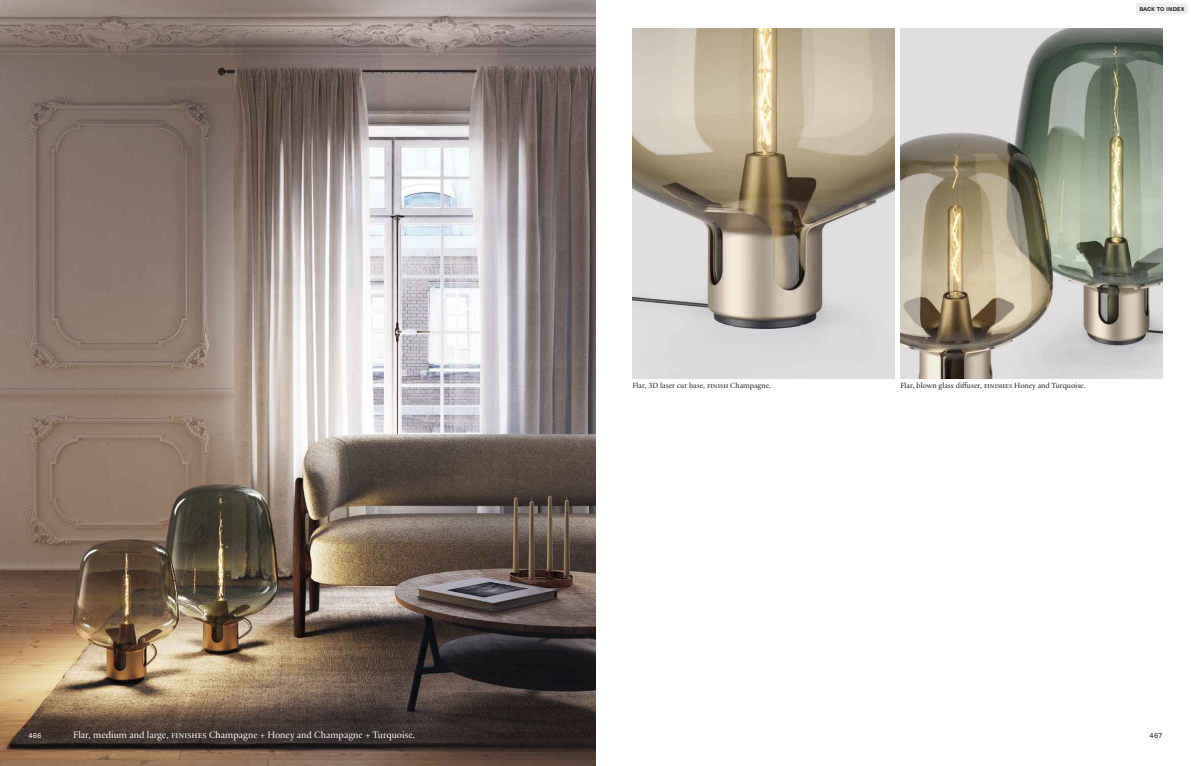
<style>
.page{position:relative;width:1191px;height:766px;background:#fff}
.page>*{position:absolute;margin:0;border:0;box-sizing:border-box;transform-origin:0 0}
.t1{font:10px "Practice";color:#fff}
.t2{font:8px "Practice";color:#1d1d1b}
.t3{font:500 7px "Neue Haas Unica Pro";color:#1d1d1b}
.t4{font:7px "Unica 77 LL";color:#fff}
.t5{font:7px "Unica 77 LL";color:#1d1d1b}
</style>
<div class="page">
<img style="left:0;top:0;width:595px;height:765px">
<img style="left:900px;top:28px;width:262px;height:350px">
<img style="left:632px;top:28px;width:262px;height:350px">
<div style="left:1135px;top:3px;width:53px;height:11px;background:#ededed;border-radius:3px"></div>
<p class="t3" style="left:1139px;top:4px;width:46px">back to index</p>
<p class="t2" style="left:632px;top:379px;width:140px">Flar, 3D laser cut base, finish Champagne.</p>
<p class="t2" style="left:900px;top:379px;width:187px">Flar, blown glass diffuser, finishes Honey and Turquoise.</p>
<p class="t4" style="left:28px;top:730px;width:15px">466</p>
<p class="t1" style="left:73px;top:727px;width:344px">Flar, medium and large, finishes Champagne + Honey and Champagne + Turquoise.</p>
<p class="t5" style="left:1149px;top:730px;width:14px">467</p>
</div>
